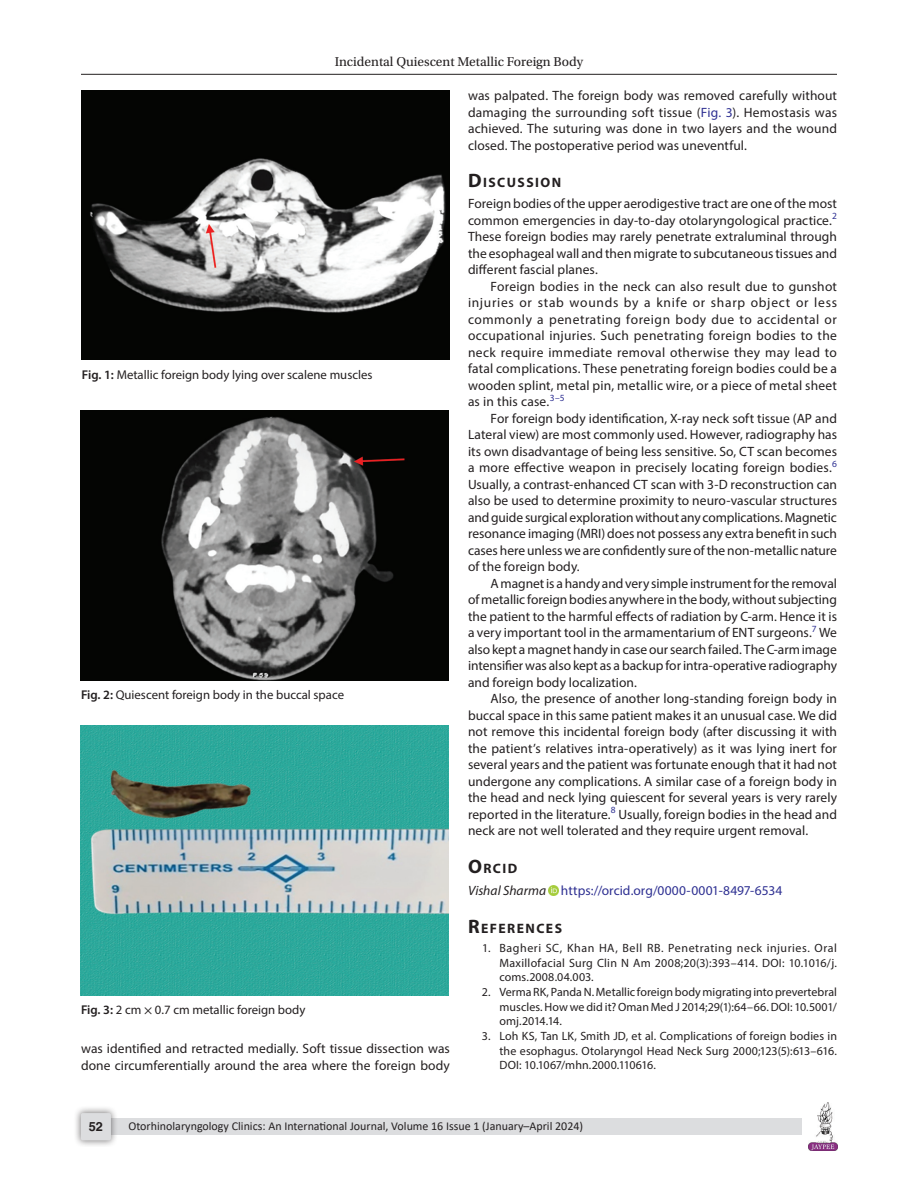
<style>
.page{position:relative;width:918px;height:1188px;background:#fff}
.page>*{position:absolute;margin:0;border:0;box-sizing:border-box;transform-origin:0 0}
.Head-1{font:700 13.65px "Myriad Pro";letter-spacing:.105em;color:#231f20}
.Para-Indent{font:13.5px/16.5px "Myriad Pro";letter-spacing:.005em;color:#231f20;text-align:justify}
.Para-NoIndent{font:13.5px/16.5px "Myriad Pro";color:#231f20;text-align:justify}
.Para-NoIndent-2{font:13.5px "Myriad Pro";letter-spacing:.005em;color:#2e3092}
.t1{font:13.5px "Utopia Std";color:#231f20}
.FigCaption{font:12.75px "Myriad Pro";color:#231f20}
.t2{font:700 12.75px "Helvetica LT Std";color:#231f20}
.References{font:12px/14.7px "Myriad Pro";letter-spacing:.005em;color:#231f20;text-align:justify}
.t3{font:12px "Calibri";color:#231f20}
.s1{font-weight:600}
.s2{font-family:"STIX General"}
.s3{color:#2e3092}
.s4{font-size:19.5px}
.s5{font-style:italic;color:#231f20}
</style>
<div class="page">
<hr style="left:81px;top:74px;width:756px;height:1px;background:#231f20">
<img style="left:808px;top:1103px;width:29px;height:48px">
<div style="left:96px;top:1119px;width:706px;height:16px;background:#dcdddf"></div>
<div style="left:73px;top:1106px;width:45px;height:41px;background:#231f20;opacity:.61"></div>
<div style="left:81px;top:1113px;width:30px;height:27px;background:#dcdddf;border-radius:2px"></div>
<svg style="left:549px;top:886px;width:9px;height:9px"></svg>
<img style="left:82px;top:90px;width:367px;height:270px">
<img style="left:81px;top:410px;width:367px;height:270px">
<img style="left:81px;top:726px;width:367px;height:270px">
<p class="t1" style="left:335px;top:55px;width:250px">Incidental Quiescent Metallic Foreign Body</p>
<p class="FigCaption" style="left:82px;top:366px;width:292px"><span class="s1">Fig. 1:</span> Metallic foreign body lying over scalene muscles</p>
<p class="FigCaption" style="left:81px;top:687px;width:265px"><span class="s1">Fig. 2:</span> Quiescent foreign body in the buccal space</p>
<p class="FigCaption" style="left:81px;top:1002px;width:226px"><span class="s1">Fig. 3:</span> 2 cm <span class="s2">×</span> 0.7 cm metallic foreign body</p>
<p class="Para-Indent" style="left:81px;top:1040px;width:371px">was identified and retracted medially. Soft tissue dissection was done circumferentially around the area where the foreign body</p>
<p class="Para-Indent" style="left:468px;top:87px;width:371px">was palpated. The foreign body was removed carefully without damaging the surrounding soft tissue (<span class="s3">Fig. 3</span>). Hemostasis was achieved. The suturing was done in two layers and the wound closed. The postoperative period was uneventful.</p>
<p class="Head-1" style="left:468px;top:174px;width:95px"><span class="s4">D</span>ISCUSSION</p>
<p class="Para-NoIndent" style="left:468px;top:195px;width:371px">Foreign bodies of the upper aerodigestive tract are one of the most common emergencies in day-to-day otolaryngological practice.<sup>2<br></sup>These foreign bodies may rarely penetrate extraluminal through the esophageal wall and then migrate to subcutaneous tissues and different fascial planes.</p>
<p class="Para-Indent" style="left:468px;top:278px;width:371px;text-indent:22px">Foreign bodies in the neck can also result due to gunshot injuries or stab wounds by a knife or sharp object or less commonly a penetrating foreign body due to accidental or occupational injuries. Such penetrating foreign bodies to the neck require immediate removal otherwise they may lead to fatal complications. These penetrating foreign bodies could be a wooden splint, metal pin, metallic wire, or a piece of metal sheet as in this case.<sup>3–5</sup></p>
<p class="Para-Indent" style="left:468px;top:410px;width:371px;text-indent:22px">For foreign body identification, X-ray neck soft tissue (AP and Lateral view) are most commonly used. However, radiography has its own disadvantage of being less sensitive. So, CT scan becomes a more effective weapon in precisely locating foreign bodies.<sup>6<br></sup>Usually, a contrast-enhanced CT scan with 3-D reconstruction can also be used to determine proximity to neuro-vascular structures and guide surgical exploration without any complications. Magnetic resonance imaging (MRI) does not possess any extra benefit in such cases here unless we are confidently sure of the non-metallic nature of the foreign body.</p>
<p class="Para-Indent" style="left:468px;top:575px;width:371px;text-indent:22px">A magnet is a handy and very simple instrument for the removal of metallic foreign bodies anywhere in the body, without subjecting the patient to the harmful effects of radiation by C-arm. Hence it is a very important tool in the armamentarium of ENT surgeons.<sup>7</sup> We also kept a magnet handy in case our search failed. The C-arm image intensifier was also kept as a backup for intra-operative radiography and foreign body localization.</p>
<p class="Para-Indent" style="left:468px;top:690px;width:371px;text-indent:22px">Also, the presence of another long-standing foreign body in buccal space in this same patient makes it an unusual case. We did not remove this incidental foreign body (after discussing it with the patient’s relatives intra-operatively) as it was lying inert for several years and the patient was fortunate enough that it had not undergone any complications. A similar case of a foreign body in the head and neck lying quiescent for several years is very rarely reported in the literature.<sup>8</sup> Usually, foreign bodies in the head and neck are not well tolerated and they require urgent removal.</p>
<p class="Head-1" style="left:468px;top:859px;width:51px"><span class="s4">O</span>RCID</p>
<p class="Para-NoIndent-2" style="left:468px;top:882px;width:316px"><span class="s5">Vishal Sharma</span> https://orcid.org/0000-0001-8497-6534</p>
<p class="Head-1" style="left:468px;top:919px;width:96px"><span class="s4">R</span>EFERENCES</p>
<p class="References" style="left:500px;top:940px;width:339px;text-indent:-17px">1. Bagheri SC, Khan HA, Bell RB. Penetrating neck injuries. Oral Maxillofacial Surg Clin N Am 2008;20(3):393–414. DOI: 10.1016/j. coms.2008.04.003.</p>
<p class="References" style="left:500px;top:984px;width:339px;text-indent:-18px">2. Verma RK, Panda N. Metallic foreign body migrating into prevertebral muscles. How we did it? Oman Med J 2014;29(1):64–66. DOI: 10.5001/ omj.2014.14.</p>
<p class="References" style="left:500px;top:1028px;width:339px;text-indent:-18px">3. Loh KS, Tan LK, Smith JD, et al. Complications of foreign bodies in the esophagus. Otolaryngol Head Neck Surg 2000;123(5):613–616.<br>DOI: 10.1067/mhn.2000.110616.</p>
<p class="t2" style="left:89px;top:1119px;width:16px">52</p>
<p class="t3" style="left:128px;top:1117px;width:456px">Otorhinolaryngology Clinics: An International Journal, Volume 16 Issue 1 (January–April 2024)</p>
</div>
